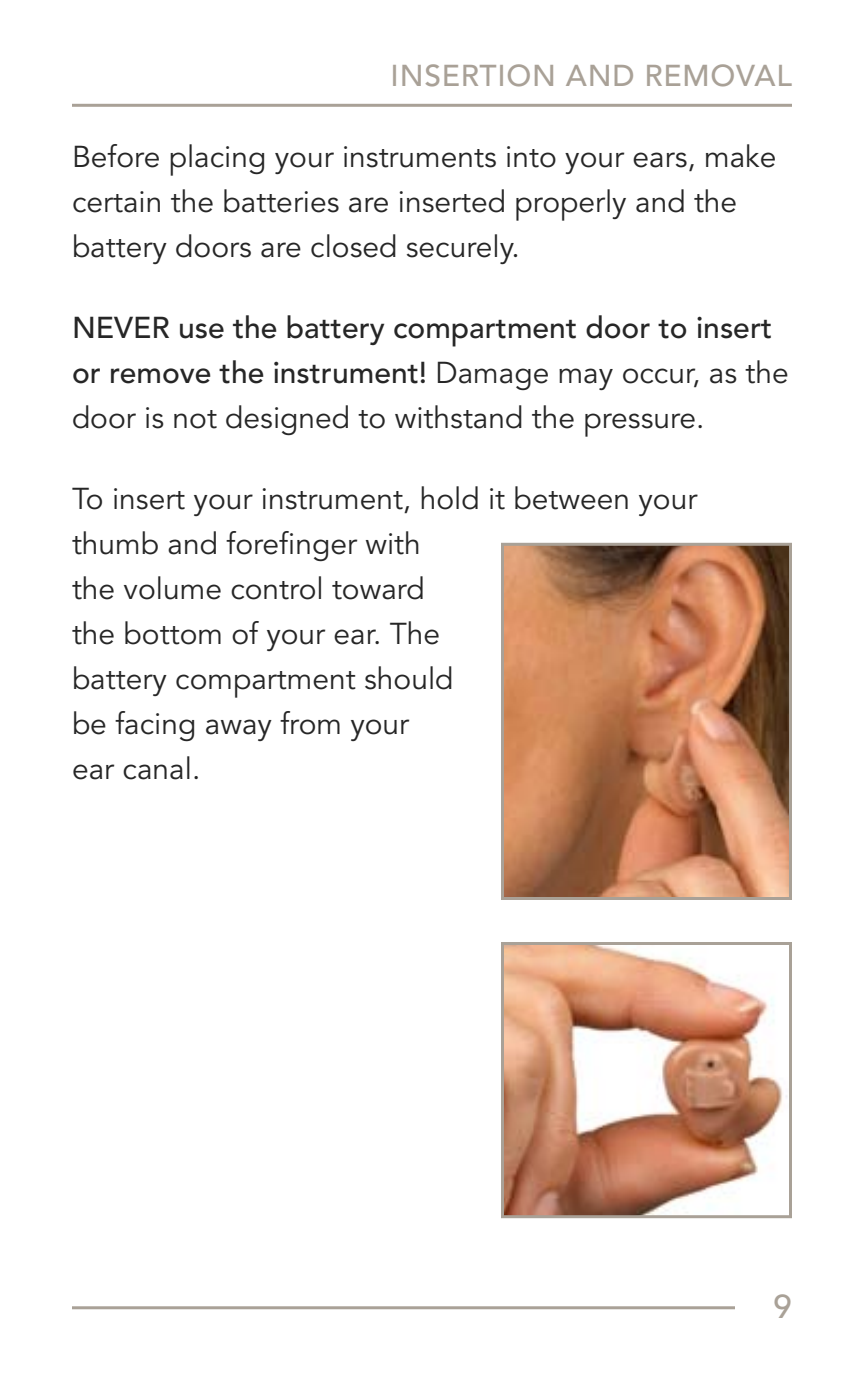
<style>
.page{position:relative;width:864px;height:1377px;background:#fff}
.page>*{position:absolute;margin:0;border:0;box-sizing:border-box;transform-origin:0 0}
.t1{font:500 33px "Avenir";color:#a9a197}
.t2{font:30px/45px "Avenir";color:#262626}
.t3{font:500 30px/45px "Avenir";color:#262626}
.t4{font:500 30px "Avenir";letter-spacing:.025em;color:#a9a197}
.s1{font-weight:400}
</style>
<div class="page">
<hr style="left:72px;top:104px;width:720px;height:3px;background:#a9a197">
<hr style="left:72px;top:1306px;width:663px;height:3px;background:#a9a197">
<img style="left:505px;top:547px;width:283px;height:349px">
<div style="left:501px;top:543px;width:291px;height:357px;border:3px solid #a9a197"></div>
<img style="left:505px;top:946px;width:282px;height:268px">
<div style="left:501px;top:942px;width:291px;height:276px;border:3px solid #a9a197"></div>
<p class="t4" style="left:391px;top:58px;width:317px">I nsertion and Remov</p>
<p class="t4" style="left:755px;top:58px;width:39px">al</p>
<p class="t2" style="left:72px;top:135px;width:706px">Before placing your instruments into your ears, make certain the batteries are inserted properly and the battery doors are closed securely.</p>
<p class="t3" style="left:72px;top:306px;width:718px">NEVER use the battery compartment door to insert or remove the instrument! <span class="s1">Damage may occur, as the door is not designed to withstand the pressure.</span></p>
<p class="t2" style="left:72px;top:477px;width:627px">To insert your instrument, hold it between your thumb and forefinger with<br>the volume control toward<br>the bottom of your ear. The<br>battery compartment should<br>be facing away from your<br>ear canal.</p>
<p class="t1" style="left:774px;top:1287px;width:20px">9</p>
</div>
